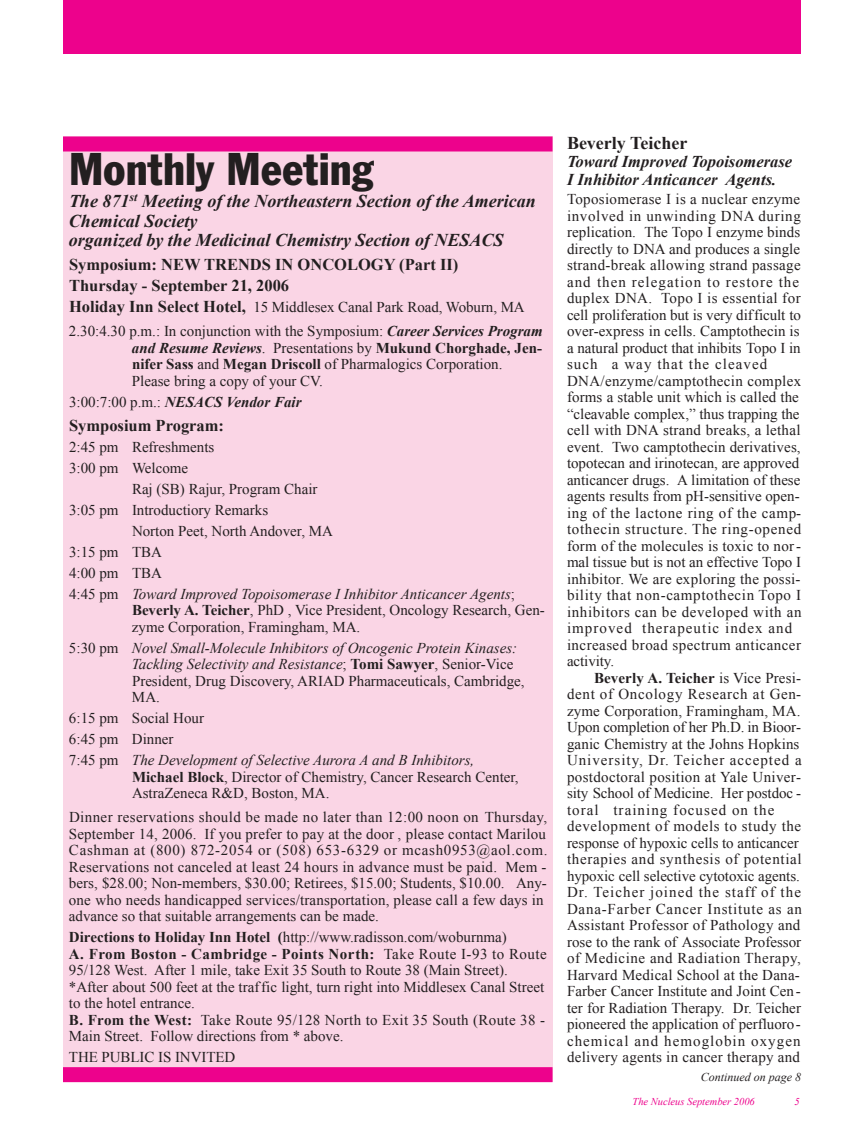
<style>
.page{position:relative;width:864px;height:1134px;background:#fff}
.page>*{position:absolute;margin:0;border:0;box-sizing:border-box;transform-origin:0 0}
.t1{font:condensed 45px "Franklin Gothic BT";color:#231f20}
.t2{font:italic 700 18px/19.5px "Times New Roman";color:#231f20}
.t3{font:700 18px "Times New Roman";color:#231f20}
.t4{font:700 16.5px/21px "Times New Roman";color:#231f20}
.t5{font:italic 700 16.5px/18px "Times New Roman";color:#231f20}
.t6{font:15px/16.5px "Times New Roman";letter-spacing:.01em;color:#231f20}
.t7{font:italic 15px/16.5px "Times New Roman";color:#231f20}
.t8{font:italic 700 15px "Times New Roman";color:#231f20}
.t9{font:italic 12px "Times New Roman";color:#231f20}
.t10{font:italic 10.5px "Times New Roman";color:#ed028c}
.s1{font-weight:700;font-size:16.5px}
.s2{font-weight:700;font-style:italic}
.s3{font-weight:700}
.s4{font-weight:400;font-style:normal}
.s5{font-style:normal}
.s6{font-weight:700;font-style:normal}
</style>
<div class="page">
<div style="left:63px;top:0;width:738px;height:54px;background:#ed028c"></div>
<div style="left:63px;top:136px;width:490px;height:946px;background:#fad5e5"></div>
<div style="left:63px;top:137px;width:490px;height:15px;background:#ed028c"></div>
<div style="left:63px;top:1067px;width:490px;height:15px;background:#ed028c"></div>
<h1 class="t1" style="left:69px;top:153px;width:306px">Monthly Meeting</h1>
<p class="t2" style="left:69px;top:191px;width:468px">The 871<sup>st</sup> Meeting of the Northeastern Section of the American<br>Chemical Society<br>organized by the Medicinal Chemistry Section of NESACS</p>
<p class="t4" style="left:69px;top:254px;width:391px">Symposium: NEW TRENDS IN ONCOLOGY (Part II)<br>Thursday - September 21, 2006</p>
<p class="t6" style="left:69px;top:295px;width:475px;line-height:24px"><span class="s1">Holiday Inn Select Hotel,</span> 15 Middlesex Canal Park Road, Woburn, MA<br>2.30:4.30 p.m.: In conjunction with the Symposium: <span class="s2">Career Services Program</span></p>
<p class="t6" style="left:132px;top:339px;width:412px"><span class="s2">and Resume Reviews</span>. Presentations by <span class="s3">Mukund Chorghade, Jen&shy;nifer Sass</span> and <span class="s3">Megan Driscoll</span> of Pharmalogics Corporation.<br>Please bring a copy of your CV.</p>
<p class="t8" style="left:69px;top:391px;width:234px"><span class="s4">3:00:7:00 p.m.:</span> NESACS Vendor Fair</p>
<p class="t4" style="left:69px;top:414px;width:157px">Symposium Program:</p>
<p class="t6" style="left:69px;top:438px;width:147px">2:45 pm Refreshments</p>
<p class="t6" style="left:69px;top:459px;width:121px">3:00 pm Welcome</p>
<p class="t6" style="left:132px;top:480px;width:187px">Raj (SB) Rajur, Program Chair</p>
<p class="t6" style="left:69px;top:501px;width:201px">3:05 pm Introductiory Remarks</p>
<p class="t6" style="left:132px;top:522px;width:203px">Norton Peet, North Andover, MA</p>
<p class="t6" style="left:69px;top:543px;width:94px">3:15 pm TBA</p>
<p class="t6" style="left:69px;top:564px;width:94px">4:00 pm TBA</p>
<p class="t7" style="left:69px;top:585px;width:448px"><span class="s5">4:45 pm</span> Toward Improved Topoisomerase I Inhibitor Anticancer Agents<span class="s5">;</span></p>
<p class="t6" style="left:132px;top:602px;width:414px"><span class="s3">Beverly A. Teicher</span>, PhD , Vice President, Oncology Research, Gen&shy;zyme Corporation, Framingham, MA.</p>
<p class="t7" style="left:132px;top:639px;width:394px;text-indent:-63px"><span class="s5">5:30 pm</span> Novel Small-Molecule Inhibitors of Oncogenic Protein Kinases:<br>Tackling Selectivity and Resistance<span class="s5">;</span> <span class="s6">Tomi Sawyer</span><span class="s5">, Senior-Vice President, Drug Discovery, ARIAD Pharmaceuticals, Cambridge, MA.</span></p>
<p class="t7" style="left:69px;top:707px;width:407px;line-height:21px"><span class="s5">6:15 pm Social Hour<br>6:45 pm Dinner<br>7:45 pm</span> The Development of Selective Aurora A and B Inhibitors,</p>
<p class="t6" style="left:132px;top:768px;width:388px"><span class="s3">Michael Block</span>, Director of Chemistry, Cancer Research Center,<br>AstraZeneca R&amp;D, Boston, MA.</p>
<p class="t6" style="left:69px;top:809px;width:480px">Dinner reservations should be made no later than 12:00 noon on Thursday, September 14, 2006. If you prefer to pay at the door , please contact Marilou Cashman at (800) 872-2054 or (508) 653-6329 or mcash0953@aol.com.<br>Reservations not canceled at least 24 hours in advance must be paid. Mem - bers, $28.00; Non-members, $30.00; Retirees, $15.00; Students, $10.00. Any&shy;one who needs handicapped services/transportation, please call a few days in advance so that suitable arrangements can be made.</p>
<p class="t6" style="left:69px;top:929px;width:479px"><span class="s3">Directions to Holiday Inn Hotel (</span>http://www.radisson.com/woburnma)<br><span class="s3">A. From Boston - Cambridge - Points North:</span> Take Route I-93 to Route 95/128 West. After 1 mile, take Exit 35 South to Route 38 (Main Street). *After about 500 feet at the traf fic light, turn right into Middlesex Canal Street to the hotel entrance.<br><span class="s3">B. From the West:</span> Take Route 95/128 North to Exit 35 South (Route 38 - Main Street. Follow directions from * above.</p>
<p class="t6" style="left:69px;top:1049px;width:168px">THE PUBLIC IS INVITED</p>
<p class="t3" style="left:567px;top:130px;width:122px">Beverly Teicher</p>
<p class="t5" style="left:567px;top:152px;width:227px">Toward Improved Topoisomerase<br>I Inhibitor Anticancer Agents.</p>
<p class="t6" style="left:567px;top:191px;width:236px">Toposiomerase I is a nuclear enzyme involved in unwinding DNA during replication. The Topo I enzyme binds directly to DNA and produces a single strand-break allowing strand passage and then relegation to restore the duplex DNA. Topo I is essential for cell proliferation but is very difficult to over-express in cells. Camptothecin is a natural product that inhibits Topo I in such a way that the cleaved DNA/enzyme/camptothecin complex forms a stable unit which is called the “cleavable complex,” thus trapping the cell with DNA strand breaks, a lethal event. Two camptothecin derivatives, topotecan and irinotecan, are approved anticancer drugs. A limitation of these agents results from pH-sensitive open&shy;ing of the lactone ring of the camp&shy;tothecin structure. The ring-opened form of the molecules is toxic to nor&shy;mal tissue but is not an effective Topo I inhibitor. We are exploring the possi&shy;bility that non-camptothecin Topo I inhibitors can be developed with an improved therapeutic index and increased broad spectrum anticancer activity.</p>
<p class="t6" style="left:567px;top:669px;width:237px;text-indent:27px"><span class="s3">Beverly A. Teicher</span> is Vice Presi&shy;dent of Oncology Research at Gen&shy;zyme Corporation, Framingham, MA.<br>Upon completion of her Ph.D. in Bioor&shy;ganic Chemistry at the Johns Hopkins University, Dr. Teicher accepted a postdoctoral position at Yale Univer&shy;sity School of Medicine. Her postdoc - toral training focused on the development of models to study the response of hypoxic cells to anticancer therapies and synthesis of potential hypoxic cell selective cytotoxic agents.<br>Dr. Teicher joined the staff of the Dana-Farber Cancer Institute as an Assistant Professor of Pathology and rose to the rank of Associate Professor of Medicine and Radiation Therapy, Harvard Medical School at the Dana-Farber Cancer Institute and Joint Cen&shy;ter for Radiation Therapy. Dr. Teicher pioneered the application of perfluoro&shy;chemical and hemoglobin oxygen delivery agents in cancer therapy and</p>
<p class="t9" style="left:701px;top:1068px;width:102px">Continued on page 8</p>
<p class="t10" style="left:633px;top:1094px;width:124px">The Nucleus September 2006</p>
<p class="t10" style="left:794px;top:1094px;width:7px">5</p>
</div>
